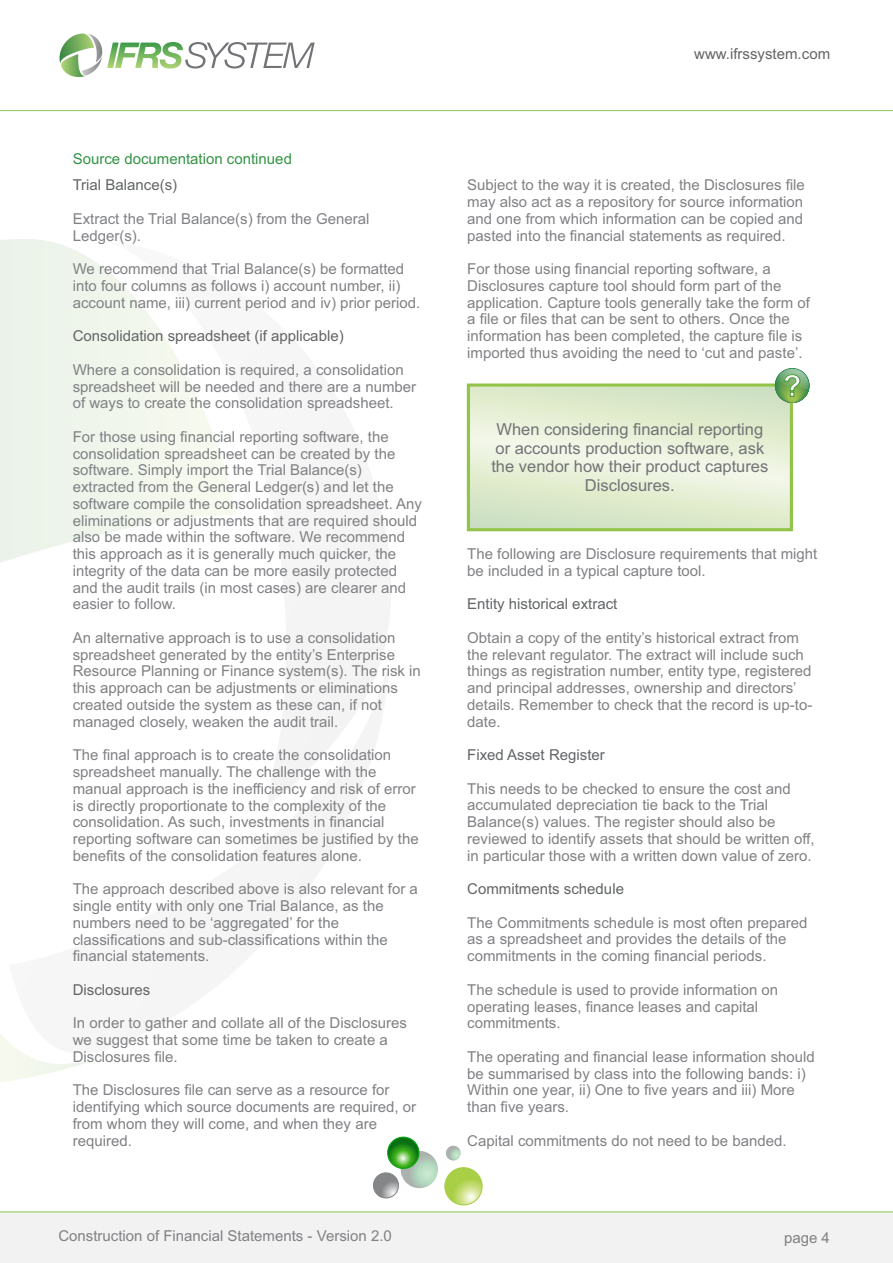
<style>
.page{position:relative;width:893px;height:1263px;background:#fff}
.page>*{position:absolute;margin:0;border:0;box-sizing:border-box;transform-origin:0 0}
.t1{font:700 30px "Arial";color:#fefefe}
.t2{font:16.5px/18.5px "Arial";color:#727376;text-align:center}
.t3{font:15px/16.8px "Arial";color:#808184}
.t4{font:15px "Arial";color:#626466}
.t5{font:15px "Arial";color:#329444}
</style>
<div class="page">
<div style="left:0;top:1212px;width:893px;height:51px;background:#f2f2f2"></div>
<div style="left:0;top:1211px;width:893px;height:52px;border:1px solid #f2f2f2"></div>
<hr style="left:0;top:110px;width:893px;height:1px;background:#9c6">
<hr style="left:0;top:1211px;width:893px;height:1px;background:#9c6">
<svg style="left:60px;top:34px;width:255px;height:43px"></svg>
<div style="left:286px;top:499px;width:105px;height:168px;background:#f4f4f4"></div>
<svg style="left:268px;top:667px;width:120px;height:256px"></svg>
<svg style="left:0;top:239px;width:236px;height:324px"></svg>
<svg style="left:0;top:1034px;width:88px;height:48px"></svg>
<svg style="left:467px;top:383px;width:326px;height:148px;background:#deeacb"></svg>
<svg style="left:775px;top:368px;width:35px;height:35px"></svg>
<svg style="left:372px;top:1136px;width:111px;height:70px"></svg>
<p class="t5" style="left:73px;top:153px;width:221px">Source documentation continued</p>
<p class="t4" style="left:73px;top:180px;width:106px">Trial Balance(s)</p>
<p class="t3" style="left:73px;top:212px;width:298px">Extract the Trial Balance(s) from the General<br>Ledger(s).</p>
<p class="t3" style="left:73px;top:262px;width:349px">We recommend that Trial Balance(s) be formatted into four columns as follows i) account number, ii) account name, iii) current period and iv) prior period.</p>
<p class="t4" style="left:73px;top:330px;width:272px">Consolidation spreadsheet (if applicable)</p>
<p class="t3" style="left:73px;top:362px;width:345px">Where a consolidation is required, a consolidation spreadsheet will be needed and there are a number of ways to create the consolidation spreadsheet.</p>
<p class="t3" style="left:73px;top:430px;width:351px">For those using financial reporting software, the consolidation spreadsheet can be created by the software. Simply import the Trial Balance(s) extracted from the General Ledger(s) and let the software compile the consolidation spreadsheet. Any eliminations or adjustments that are required should also be made within the software. We recommend this approach as it is generally much quicker, the integrity of the data can be more easily protected and the audit trails (in most cases) are clearer and easier to follow.</p>
<p class="t3" style="left:73px;top:631px;width:350px">An alternative approach is to use a consolidation spreadsheet generated by the entity’s Enterprise Resource Planning or Finance system(s). The risk in this approach can be adjustments or eliminations created outside the system as these can, if not managed closely, weaken the audit trail.</p>
<p class="t3" style="left:73px;top:748px;width:347px">The final approach is to create the consolidation spreadsheet manually. The challenge with the manual approach is the inefficiency and risk of error is directly proportionate to the complexity of the consolidation. As such, investments in financial reporting software can sometimes be justified by the benefits of the consolidation features alone.</p>
<p class="t3" style="left:73px;top:882px;width:347px">The approach described above is also relevant for a single entity with only one Trial Balance, as the numbers need to be ‘aggregated’ for the classifications and sub-classifications within the financial statements.</p>
<p class="t4" style="left:73px;top:984px;width:79px">Disclosures</p>
<p class="t3" style="left:73px;top:1016px;width:336px">In order to gather and collate all of the Disclosures we suggest that some time be taken to create a<br>Disclosures file.</p>
<p class="t3" style="left:73px;top:1083px;width:345px">The Disclosures file can serve as a resource for identifying which source documents are required, or from whom they will come, and when they are required.</p>
<p class="t3" style="left:58px;top:1229px;width:335px">Construction of Financial Statements - Version 2.0</p>
<p class="t4" style="left:694px;top:48px;width:137px">www.ifrssystem.com</p>
<p class="t3" style="left:467px;top:178px;width:339px;text-align:justify">Subject to the way it is created, the Disclosures file may also act as a repository for source information and one from which information can be copied and pasted into the financial statements as required.</p>
<p class="t3" style="left:467px;top:262px;width:344px">For those using financial reporting software, a Disclosures capture tool should form part of the application. Capture tools generally take the form of a file or files that can be sent to others. Once the information has been completed, the capture file is imported thus avoiding the need to ‘cut and paste’.</p>
<p class="t2" style="left:491px;top:422px;width:278px">When considering financial reporting or accounts production software, ask the vendor how their product captures<br>Disclosures.</p>
<h1 class="t1" style="left:783px;top:374px;width:20px">?</h1>
<p class="t3" style="left:467px;top:547px;width:352px">The following are Disclosure requirements that might be included in a typical capture tool.</p>
<p class="t4" style="left:467px;top:598px;width:152px">Entity historical extract</p>
<p class="t3" style="left:467px;top:630px;width:347px">Obtain a copy of the entity’s historical extract from the relevant regulator. The extract will include such things as registration number, entity type, registered and principal addresses, ownership and directors’ details. Remember to check that the record is up-to&shy;date.</p>
<p class="t4" style="left:467px;top:749px;width:139px">Fixed Asset Register</p>
<p class="t3" style="left:467px;top:781px;width:349px">This needs to be checked to ensure the cost and accumulated depreciation tie back to the Trial Balance(s) values. The register should also be reviewed to identify assets that should be written off, in particular those with a written down value of zero.</p>
<p class="t4" style="left:467px;top:883px;width:158px">Commitments schedule</p>
<p class="t3" style="left:467px;top:915px;width:342px">The Commitments schedule is most often prepared as a spreadsheet and provides the details of the commitments in the coming financial periods.</p>
<p class="t3" style="left:467px;top:982px;width:312px">The schedule is used to provide information on operating leases, finance leases and capital commitments.</p>
<p class="t3" style="left:467px;top:1049px;width:349px">The operating and financial lease information should be summarised by class into the following bands: i)<br>Within one year, ii) One to five years and iii) More than five years.</p>
<p class="t3" style="left:467px;top:1133px;width:321px">Capital commitments do not need to be banded.</p>
<p class="t3" style="left:784px;top:1230px;width:47px">page 4</p>
</div>
